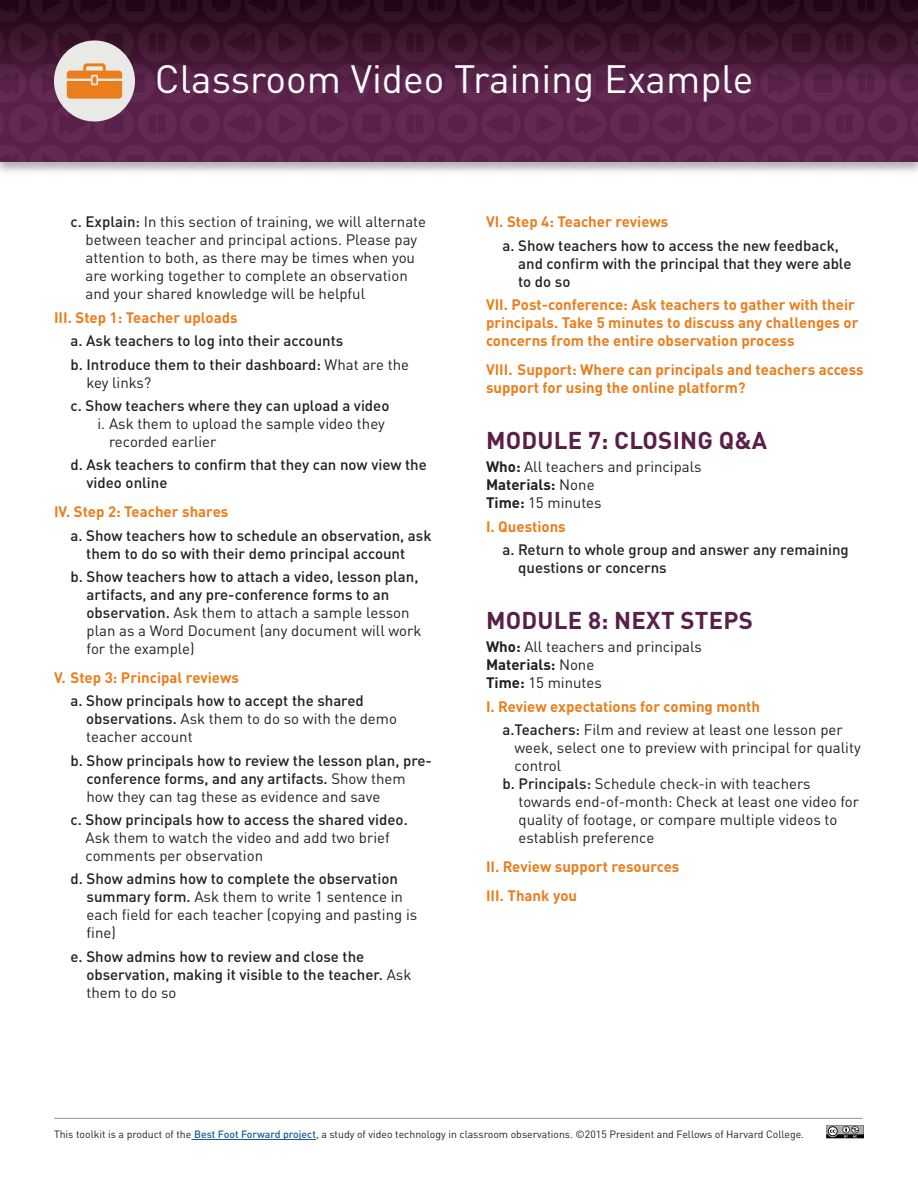
<style>
.page{position:relative;width:918px;height:1188px;background:#fff}
.page>*{position:absolute;margin:0;border:0;box-sizing:border-box;transform-origin:0 0}
.t1{font:39px "DINOT";color:#fff}
.orange_header{font:700 24px "DINOT";letter-spacing:.01em;color:#592049}
.body_copy{font:500 15px/18px "DINOT";color:#231f20}
.body_copy-2{font:15px/18px "DINOT";color:#231f20}
.body_copy-3{font:700 15px/18px "DINOT";color:#ea7e1d}
.t2{font:10.5px "DINOT";color:#231f20}
.s1{font-weight:500}
.s2{font-weight:400}
.s3{font-weight:700}
.s4{font-weight:500;color:#175d9e}
</style>
<div class="page">
<div style="left:0;top:0;width:918px;height:176px;background:#231f20;opacity:.35"></div>
<svg style="left:0;top:0;width:918px;height:162px;background:#502240"></svg>
<hr style="left:194px;top:1139px;width:122px;height:1px;background:#175d9e">
<hr style="left:54px;top:1118px;width:809px;height:1px;background:#939598">
<svg style="left:826px;top:1125px;width:38px;height:14px"></svg>
<p class="t1" style="left:155px;top:55px;width:600px">Classroom Video Training Example</p>
<p class="body_copy-2" style="left:86px;top:213px;width:342px;text-indent:-15px"><span class="s1">c. Explain:</span> In this section of training, we will alternate between teacher and principal actions. Please pay attention to both, as there may be times when you are working together to complete an observation and your shared knowledge will be helpful</p>
<p class="body_copy-3" style="left:54px;top:308px;width:185px">III. Step 1: Teacher uploads</p>
<p class="body_copy" style="left:70px;top:331px;width:274px">a. Ask teachers to log into their accounts</p>
<p class="body_copy" style="left:87px;top:355px;width:324px;text-indent:-16px">b. Introduce them to their dashboard: <span class="s2">What are the key links?</span></p>
<p class="body_copy" style="left:70px;top:396px;width:320px">c. Show teachers where they can upload a video</p>
<p class="body_copy-2" style="left:109px;top:414px;width:277px;text-indent:-12px">i. Ask them to upload the sample video they recorded earlier</p>
<p class="body_copy" style="left:87px;top:456px;width:342px;text-indent:-16px">d. Ask teachers to confirm that they can now view the video online</p>
<p class="body_copy-3" style="left:54px;top:502px;width:176px">IV. Step 2: Teacher shares</p>
<p class="body_copy" style="left:86px;top:526px;width:347px;text-indent:-16px">a. Show teachers how to schedule an observation, ask them to do so with their demo principal account</p>
<p class="body_copy" style="left:87px;top:567px;width:336px;text-indent:-16px">b. Show teachers how to attach a video, lesson plan, artifacts, and any pre-conference forms to an observation. <span class="s2">Ask them to attach a sample lesson plan as a Word Document (any document will work for the example)</span></p>
<p class="body_copy-3" style="left:54px;top:668px;width:186px">V. Step 3: Principal reviews</p>
<p class="body_copy" style="left:86px;top:691px;width:312px;text-indent:-16px">a. Show principals how to accept the shared observations. <span class="s2">Ask them to do so with the demo teacher account</span></p>
<p class="body_copy" style="left:87px;top:751px;width:347px;text-indent:-16px">b. Show principals how to review the lesson plan, pre&shy;conference forms, and any artifacts. <span class="s2">Show them how they can tag these as evidence and save</span></p>
<p class="body_copy-2" style="left:86px;top:810px;width:324px;text-indent:-15px"><span class="s1">c. Show principals how to access the shared video.<br></span>Ask them to watch the video and add two brief comments per observation</p>
<p class="body_copy-2" style="left:87px;top:870px;width:332px;text-indent:-16px"><span class="s1">d. Show admins how to complete the observation summary form.</span> Ask them to write 1 sentence in each field for each teacher (copying and pasting is fine)</p>
<p class="body_copy" style="left:86px;top:947px;width:327px;text-indent:-16px">e. Show admins how to review and close the observation, making it visible to the teacher. <span class="s2">Ask them to do so</span></p>
<p class="body_copy-3" style="left:486px;top:213px;width:184px">VI. Step 4: Teacher reviews</p>
<p class="body_copy" style="left:518px;top:236px;width:335px;text-indent:-16px">a. Show teachers how to access the new feedback, and confirm with the principal that they were able to do so</p>
<p class="body_copy-3" style="left:486px;top:295px;width:374px">VII. Post-conference: Ask teachers to gather with their principals. Take 5 minutes to discuss any challenges or concerns from the entire observation process</p>
<p class="body_copy-3" style="left:486px;top:360px;width:379px">VIII. Support: Where can principals and teachers access support for using the online platform?</p>
<p class="orange_header" style="left:486px;top:424px;width:283px">MODULE 7: CLOSING Q&amp;A</p>
<p class="body_copy-2" style="left:486px;top:458px;width:217px"><span class="s3">Who:</span> All teachers and principals<br><span class="s3">Materials:</span> None<br><span class="s3">Time:</span> 15 minutes</p>
<p class="body_copy-3" style="left:486px;top:517px;width:81px">I. Questions</p>
<p class="body_copy" style="left:518px;top:540px;width:332px;text-indent:-16px">a. Return to whole group and answer any remaining questions or concerns</p>
<p class="orange_header" style="left:486px;top:604px;width:269px">MODULE 8: NEXT STEPS</p>
<p class="body_copy-2" style="left:486px;top:638px;width:217px"><span class="s3">Who:</span> All teachers and principals<br><span class="s3">Materials:</span> None<br><span class="s3">Time:</span> 15 minutes</p>
<p class="body_copy-3" style="left:486px;top:697px;width:276px">I. Review expectations for coming month</p>
<p class="body_copy-2" style="left:515px;top:720px;width:348px;text-indent:-12px"><span class="s1">a.Teachers:</span> Film and review at least one lesson per week, select one to preview with principal for quality control</p>
<p class="body_copy-2" style="left:519px;top:774px;width:342px;text-indent:-16px"><span class="s1">b. Principals:</span> Schedule check-in with teachers towards end-of-month: Check at least one video for quality of footage, or compare multiple videos to establish preference</p>
<p class="body_copy-3" style="left:486px;top:857px;width:195px">II. Review support resources</p>
<p class="body_copy-3" style="left:486px;top:886px;width:93px">III. Thank you</p>
<p class="t2" style="left:54px;top:1128px;width:752px">This toolkit is a product of the <span class="s4">Best Foot Forward project</span>, a study of video technology in classroom observations. ©2015 President and Fellows of Harvard College.</p>
</div>
